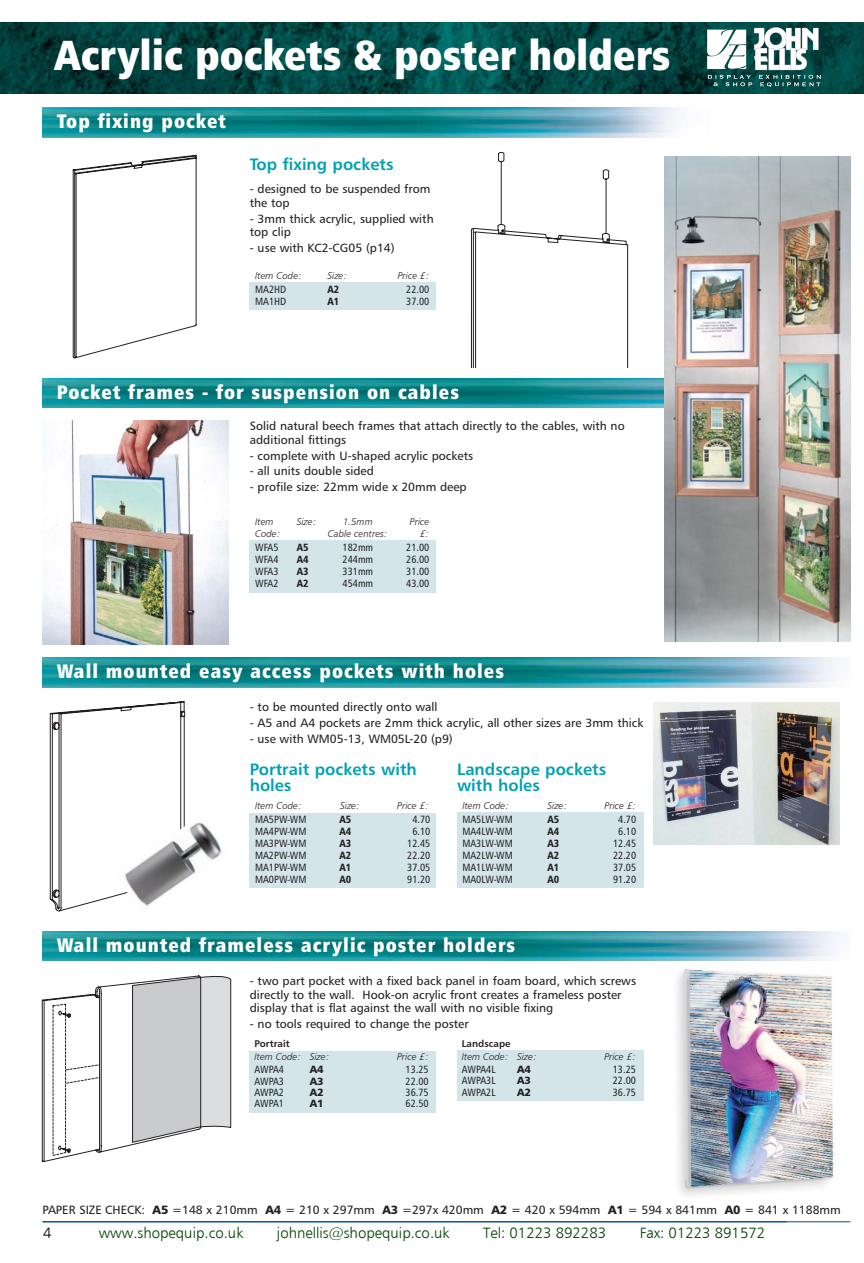
<style>
.page{position:relative;width:864px;height:1263px;background:#fff}
.page>*{position:absolute;margin:0;border:0;box-sizing:border-box;transform-origin:0 0}
.t1{font:42px "Humanist 777 BT Extra Black Cond B";color:#fff}
.t2{font:19.5px "Humanist 777 BT Extra Black Cond B";letter-spacing:.055em;color:#fff}
.t3{font:16.5px/16.5px "Humanist 777 BT Bold B";color:#00a1b0}
.t4{font:15px "Humanist 777 BT Light B";color:#004000}
.t5{font:15px "Humanist 777 BT Light B";color:#000}
.t6{font:12px/13.5px "Humanist 777 BT Roman B";color:#231f20}
.t7{font:10.5px "Humanist 777 BT Roman Condensed B";color:#231f20}
.t8{font:10.5px "Humanist 777 BT Black Condensed B";color:#231f20}
.t9{font:10.5px "Humanist 777 BT Black B";color:#231f20}
.t10{font:9.75px/12.6px "Humanist 777 BT Light Italic B";color:#231f20}
.s1{font-family:"Humanist 777 BT Bold B"}
.s2{font-family:"Humanist 777 BT Black B"}
</style>
<div class="page">
<hr style="left:43px;top:1221px;width:807px;height:1px;background:#004990">
<img style="left:0;top:23px;width:864px;height:71px">
<div style="left:250px;top:813px;width:186px;height:75px;background:#d3e5e9"></div>
<div style="left:457px;top:813px;width:186px;height:75px;background:#d3e5e9"></div>
<img style="left:654px;top:703px;width:186px;height:141px">
<svg style="left:50px;top:701px;width:136px;height:210px"></svg>
<svg style="left:73px;top:155px;width:124px;height:203px"></svg>
<svg style="left:471px;top:152px;width:157px;height:215px"></svg>
<div style="left:250px;top:283px;width:186px;height:27px;background:#d3e5e9"></div>
<img style="left:43px;top:931px;width:797px;height:30px">
<img style="left:43px;top:657px;width:797px;height:30px">
<svg style="left:42px;top:975px;width:189px;height:187px"></svg>
<div style="left:250px;top:1051px;width:186px;height:61px;background:#d3e5e9"></div>
<div style="left:457px;top:1050px;width:186px;height:51px;background:#d3e5e9"></div>
<div style="left:250px;top:540px;width:186px;height:53px;background:#d3e5e9"></div>
<img style="left:43px;top:378px;width:621px;height:30px">
<img style="left:43px;top:420px;width:186px;height:224px">
<img style="left:664px;top:156px;width:186px;height:485px">
<img style="left:43px;top:108px;width:633px;height:29px">
<img style="left:677px;top:968px;width:157px;height:228px">
<img style="left:115px;top:815px;width:107px;height:96px">
<img style="left:708px;top:27px;width:113px;height:59px">
<p class="t1" style="left:55px;top:37px;width:618px">Acrylic pockets &amp; poster holders</p>
<p class="t2" style="left:57px;top:113px;width:171px">Top fixing pocket</p>
<p class="t3" style="left:250px;top:157px;width:145px">Top fixing pockets</p>
<p class="t6" style="left:250px;top:183px;width:182px">- designed to be suspended from the top</p>
<p class="t6" style="left:250px;top:212px;width:185px">- 3mm thick acrylic, supplied with top clip</p>
<p class="t6" style="left:250px;top:241px;width:146px">- use with KC2-CG05 (p14)</p>
<p class="t10" style="left:255px;top:270px;width:48px">Item Code:</p>
<p class="t10" style="left:327px;top:270px;width:21px">Size:</p>
<p class="t10" style="left:398px;top:270px;width:33px">Price £:</p>
<p class="t7" style="left:255px;top:285px;width:33px">MA2HD</p>
<p class="t8" style="left:327px;top:285px;width:13px">A2</p>
<p class="t7" style="left:406px;top:285px;width:25px">22.00</p>
<p class="t7" style="left:255px;top:297px;width:33px">MA1HD</p>
<p class="t8" style="left:327px;top:297px;width:13px">A1</p>
<p class="t7" style="left:406px;top:297px;width:25px">37.00</p>
<p class="t2" style="left:57px;top:383px;width:404px">Pocket frames - for suspension on cables</p>
<p class="t6" style="left:250px;top:420px;width:376px">Solid natural beech frames that attach directly to the cables, with no additional fittings</p>
<p class="t6" style="left:250px;top:449px;width:225px">- complete with U-shaped acrylic pockets</p>
<p class="t6" style="left:250px;top:465px;width:126px">- all units double sided</p>
<p class="t6" style="left:250px;top:480px;width:219px">- profile size: 22mm wide x 20mm deep</p>
<p class="t10" style="left:255px;top:516px;width:20px">Item</p>
<p class="t10" style="left:297px;top:516px;width:21px">Size:</p>
<p class="t10" style="left:343px;top:516px;width:31px">1.5mm</p>
<p class="t10" style="left:410px;top:516px;width:21px">Price</p>
<p class="t10" style="left:255px;top:527px;width:27px">Code:</p>
<p class="t10" style="left:328px;top:527px;width:61px">Cable centres:</p>
<p class="t10" style="left:420px;top:527px;width:11px">£:</p>
<p class="t7" style="left:255px;top:542px;width:25px">WFA5</p>
<p class="t8" style="left:297px;top:542px;width:13px">A5</p>
<p class="t7" style="left:343px;top:542px;width:32px">182mm</p>
<p class="t7" style="left:406px;top:542px;width:25px">21.00</p>
<p class="t7" style="left:255px;top:554px;width:25px">WFA4</p>
<p class="t8" style="left:297px;top:554px;width:13px">A4</p>
<p class="t7" style="left:343px;top:554px;width:32px">244mm</p>
<p class="t7" style="left:406px;top:554px;width:25px">26.00</p>
<p class="t7" style="left:255px;top:566px;width:25px">WFA3</p>
<p class="t8" style="left:297px;top:566px;width:13px">A3</p>
<p class="t7" style="left:343px;top:566px;width:32px">331mm</p>
<p class="t7" style="left:406px;top:566px;width:25px">31.00</p>
<p class="t7" style="left:255px;top:578px;width:25px">WFA2</p>
<p class="t8" style="left:297px;top:578px;width:13px">A2</p>
<p class="t7" style="left:343px;top:578px;width:32px">454mm</p>
<p class="t7" style="left:406px;top:578px;width:25px">43.00</p>
<p class="t2" style="left:57px;top:663px;width:449px">Wall mounted easy access pockets with holes</p>
<p class="t6" style="left:250px;top:701px;width:189px">- to be mounted directly onto wall</p>
<p class="t6" style="left:250px;top:717px;width:395px">- A5 and A4 pockets are 2mm thick acrylic, all other sizes are 3mm thick</p>
<p class="t6" style="left:250px;top:732px;width:205px">- use with WM05-13, WM05L-20 (p9)</p>
<p class="t3" style="left:250px;top:762px;width:169px">Portrait pockets with holes</p>
<p class="t10" style="left:255px;top:800px;width:48px">Item Code:</p>
<p class="t10" style="left:340px;top:800px;width:21px">Size:</p>
<p class="t10" style="left:397px;top:800px;width:33px">Price £:</p>
<p class="t7" style="left:255px;top:815px;width:53px">MA5PW-WM</p>
<p class="t8" style="left:339px;top:815px;width:13px">A5</p>
<p class="t7" style="left:412px;top:815px;width:20px">4.70</p>
<p class="t7" style="left:255px;top:827px;width:53px">MA4PW-WM</p>
<p class="t8" style="left:339px;top:827px;width:13px">A4</p>
<p class="t7" style="left:412px;top:827px;width:20px">6.10</p>
<p class="t7" style="left:255px;top:839px;width:53px">MA3PW-WM</p>
<p class="t8" style="left:339px;top:839px;width:13px">A3</p>
<p class="t7" style="left:407px;top:839px;width:25px">12.45</p>
<p class="t7" style="left:255px;top:851px;width:53px">MA2PW-WM</p>
<p class="t8" style="left:339px;top:851px;width:13px">A2</p>
<p class="t7" style="left:407px;top:851px;width:25px">22.20</p>
<p class="t7" style="left:255px;top:863px;width:53px">MA1PW-WM</p>
<p class="t8" style="left:339px;top:863px;width:13px">A1</p>
<p class="t7" style="left:407px;top:863px;width:25px">37.05</p>
<p class="t7" style="left:255px;top:875px;width:53px">MA0PW-WM</p>
<p class="t8" style="left:339px;top:875px;width:13px">A0</p>
<p class="t7" style="left:407px;top:875px;width:25px">91.20</p>
<p class="t3" style="left:457px;top:762px;width:151px">Landscape pockets with holes</p>
<p class="t10" style="left:462px;top:800px;width:48px">Item Code:</p>
<p class="t10" style="left:547px;top:800px;width:21px">Size:</p>
<p class="t10" style="left:605px;top:800px;width:33px">Price £:</p>
<p class="t7" style="left:462px;top:815px;width:52px">MA5LW-WM</p>
<p class="t8" style="left:547px;top:815px;width:13px">A5</p>
<p class="t7" style="left:618px;top:815px;width:20px">4.70</p>
<p class="t7" style="left:462px;top:827px;width:52px">MA4LW-WM</p>
<p class="t8" style="left:547px;top:827px;width:13px">A4</p>
<p class="t7" style="left:618px;top:827px;width:20px">6.10</p>
<p class="t7" style="left:462px;top:839px;width:52px">MA3LW-WM</p>
<p class="t8" style="left:547px;top:839px;width:13px">A3</p>
<p class="t7" style="left:613px;top:839px;width:25px">12.45</p>
<p class="t7" style="left:462px;top:851px;width:52px">MA2LW-WM</p>
<p class="t8" style="left:547px;top:851px;width:13px">A2</p>
<p class="t7" style="left:613px;top:851px;width:25px">22.20</p>
<p class="t7" style="left:462px;top:863px;width:52px">MA1LW-WM</p>
<p class="t8" style="left:547px;top:863px;width:13px">A1</p>
<p class="t7" style="left:613px;top:863px;width:25px">37.05</p>
<p class="t7" style="left:462px;top:875px;width:52px">MA0LW-WM</p>
<p class="t8" style="left:547px;top:875px;width:13px">A0</p>
<p class="t7" style="left:613px;top:875px;width:25px">91.20</p>
<p class="t2" style="left:57px;top:936px;width:460px">Wall mounted frameless acrylic poster holders</p>
<p class="t6" style="left:250px;top:975px;width:388px">- two part pocket with a fixed back panel in foam board, which screws directly to the wall. Hook-on acrylic front creates a frameless poster display that is flat against the wall with no visible fixing</p>
<p class="t6" style="left:250px;top:1017px;width:220px">- no tools required to change the poster</p>
<p class="t10" style="left:254px;top:1038px;width:77px"><span class="s1">Portrait<br></span>Item Code: Size:</p>
<p class="t10" style="left:462px;top:1038px;width:77px"><span class="s1">Landscape<br></span>Item Code: Size:</p>
<p class="t10" style="left:604px;top:1050px;width:33px">Price £:</p>
<p class="t10" style="left:397px;top:1051px;width:33px">Price £:</p>
<p class="t7" style="left:254px;top:1065px;width:31px">AWPA4</p>
<p class="t9" style="left:310px;top:1065px;width:15px">A4</p>
<p class="t7" style="left:406px;top:1065px;width:25px">13.25</p>
<p class="t7" style="left:254px;top:1076px;width:31px">AWPA3</p>
<p class="t9" style="left:310px;top:1076px;width:15px">A3</p>
<p class="t7" style="left:406px;top:1076px;width:25px">22.00</p>
<p class="t7" style="left:254px;top:1088px;width:31px">AWPA2</p>
<p class="t9" style="left:310px;top:1088px;width:15px">A2</p>
<p class="t7" style="left:406px;top:1088px;width:25px">36.75</p>
<p class="t7" style="left:254px;top:1099px;width:31px">AWPA1</p>
<p class="t9" style="left:310px;top:1099px;width:15px">A1</p>
<p class="t7" style="left:406px;top:1099px;width:25px">62.50</p>
<p class="t7" style="left:462px;top:1065px;width:35px">AWPA4L</p>
<p class="t9" style="left:517px;top:1065px;width:15px">A4</p>
<p class="t7" style="left:613px;top:1065px;width:25px">13.25</p>
<p class="t7" style="left:462px;top:1076px;width:35px">AWPA3L</p>
<p class="t9" style="left:517px;top:1076px;width:15px">A3</p>
<p class="t7" style="left:613px;top:1076px;width:25px">22.00</p>
<p class="t7" style="left:462px;top:1087px;width:35px">AWPA2L</p>
<p class="t9" style="left:517px;top:1087px;width:15px">A2</p>
<p class="t7" style="left:613px;top:1087px;width:25px">36.75</p>
<p class="t6" style="left:43px;top:1203px;width:800px">PAPER SIZE CHECK: <span class="s2">A5</span> =148 x 210mm <span class="s2">A4</span> = 210 x 297mm <span class="s2">A3</span> =297x 420mm <span class="s2">A2</span> = 420 x 594mm <span class="s2">A1</span> = 594 x 841mm <span class="s2">A0</span> = 841 x 1188mm</p>
<p class="t5" style="left:43px;top:1223px;width:10px">4</p>
<p class="t4" style="left:99px;top:1223px;width:146px">www.shopequip.co.uk</p>
<p class="t4" style="left:277px;top:1223px;width:174px">johnellis@shopequip.co.uk</p>
<p class="t4" style="left:483px;top:1223px;width:124px">Tel: 01223 892283</p>
<p class="t4" style="left:640px;top:1223px;width:127px">Fax: 01223 891572</p>
</div>
